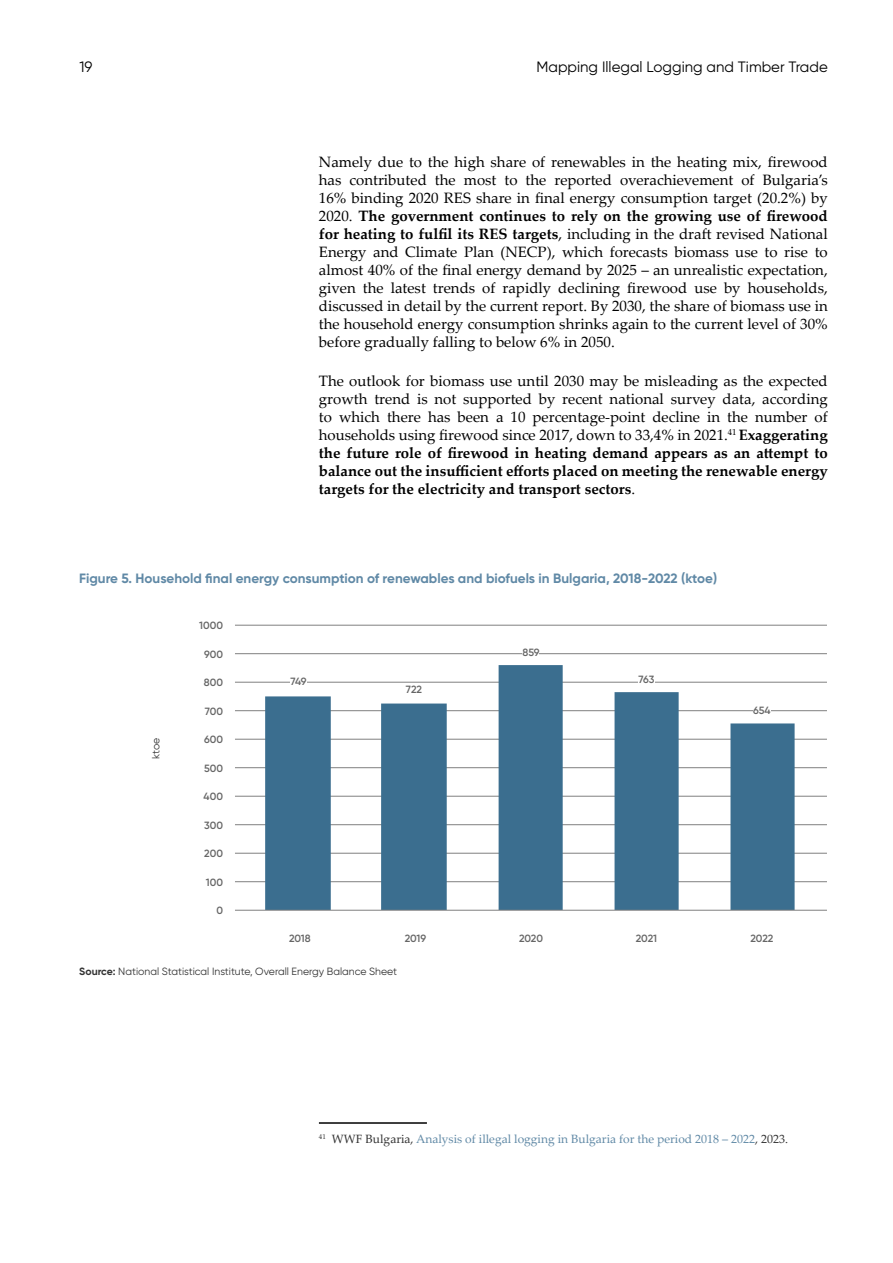
<style>
.page{position:relative;width:893px;height:1263px;background:#fff}
.page>*{position:absolute;margin:0;border:0;box-sizing:border-box;transform-origin:0 0}
.t1{font:15px/18px "Palatino Linotype";color:#000;text-align:justify}
.t2{font:15px "Gilroy";color:#000}
.t3{font:700 13.5px "Gilroy";color:#6089a6}
.t4{font:12px "Palatino Linotype";color:#6089a6}
.t5{font:600 10.5px "Gilroy";letter-spacing:-.005em;color:#666}
.t6{font:10.5px "Gilroy";color:#333}
.s1{font-weight:700}
.s2{color:#333}
</style>
<div class="page">
<hr style="left:319px;top:1122px;width:108px;height:2px;background:#000">
<hr style="left:235px;top:881px;width:592px;height:1px;background:#808080">
<hr style="left:235px;top:853px;width:592px;height:1px;background:#808080">
<hr style="left:235px;top:824px;width:592px;height:1px;background:#808080">
<hr style="left:235px;top:796px;width:592px;height:1px;background:#808080">
<hr style="left:235px;top:767px;width:592px;height:1px;background:#808080">
<hr style="left:235px;top:739px;width:592px;height:1px;background:#808080">
<hr style="left:235px;top:710px;width:592px;height:1px;background:#808080">
<hr style="left:235px;top:682px;width:592px;height:1px;background:#808080">
<hr style="left:235px;top:625px;width:592px;height:1px;background:#808080">
<svg style="left:265px;top:665px;width:530px;height:245px;fill:#3b6e8f"></svg>
<hr style="left:235px;top:910px;width:592px;height:1px;background:#808080">
<div style="left:290px;top:677px;width:17px;height:8px;background:#fff"></div>
<div style="left:406px;top:685px;width:16px;height:8px;background:#fff"></div>
<hr style="left:235px;top:653px;width:592px;height:1px;background:#808080">
<div style="left:522px;top:648px;width:17px;height:8px;background:#fff"></div>
<div style="left:638px;top:675px;width:16px;height:8px;background:#fff"></div>
<div style="left:753px;top:705px;width:18px;height:9px;background:#fff"></div>
<p class="t2" style="left:79px;top:58px;width:15px">19</p>
<p class="t2" style="left:537px;top:58px;width:293px">Mapping Illegal Logging and Timber Trade</p>
<p class="t1" style="left:319px;top:152px;width:510px">Namely due to the high share of renewables in the heating mix, firewood has contributed the most to the reported overachievement of Bulgaria’s 16% binding 2020 RES share in final energy consumption target (20.2%) by 2020. <span class="s1">The government continues to rely on the growing use of firewood for heating to fulfil its RES targets</span>, including in the draft revised National Energy and Climate Plan (NECP), which forecasts biomass use to rise to almost 40% of the final energy demand by 2025 – an unrealistic expectation, given the latest trends of rapidly declining firewood use by households, discussed in detail by the current report. By 2030, the share of biomass use in the household energy consumption shrinks again to the current level of 30% before gradually falling to below 6% in 2050.</p>
<p class="t1" style="left:319px;top:371px;width:510px">The outlook for biomass use until 2030 may be misleading as the expected growth trend is not supported by recent national survey data, according to which there has been a 10 percentage-point decline in the number of households using firewood since 2017, down to 33,4% in 2021.<sup>41</sup> <span class="s1">Exaggerating the future role of firewood in heating demand appears as an attempt to balance out the insufficient efforts placed on meeting the renewable energy targets for the electricity and transport sectors</span>.</p>
<p class="t3" style="left:79px;top:570px;width:639px">Figure 5. Household final energy consumption of renewables and biofuels in Bulgaria, 2018-2022 (ktoe)</p>
<p class="t6" style="left:149px;top:759px;width:23px;rotate:-90deg">ktoe</p>
<p class="t5" style="left:199px;top:619px;width:25px">1000</p>
<p class="t5" style="left:204px;top:648px;width:20px">900</p>
<p class="t5" style="left:204px;top:676px;width:21px">800</p>
<p class="t5" style="left:205px;top:705px;width:20px">700</p>
<p class="t5" style="left:204px;top:733px;width:20px">600</p>
<p class="t5" style="left:204px;top:762px;width:20px">500</p>
<p class="t5" style="left:204px;top:790px;width:21px">400</p>
<p class="t5" style="left:204px;top:819px;width:20px">300</p>
<p class="t5" style="left:204px;top:847px;width:20px">200</p>
<p class="t5" style="left:206px;top:876px;width:19px">100</p>
<p class="t5" style="left:216px;top:904px;width:8px">0</p>
<p class="t5" style="left:290px;top:675px;width:18px">749</p>
<p class="t5" style="left:406px;top:683px;width:18px">722</p>
<p class="t5" style="left:522px;top:646px;width:18px">859</p>
<p class="t5" style="left:638px;top:673px;width:18px">763</p>
<p class="t5" style="left:753px;top:703px;width:19px">654</p>
<p class="t5" style="left:289px;top:931px;width:23px">2018</p>
<p class="t5" style="left:405px;top:931px;width:23px">2019</p>
<p class="t5" style="left:519px;top:931px;width:25px">2020</p>
<p class="t5" style="left:636px;top:931px;width:23px">2021</p>
<p class="t5" style="left:750px;top:931px;width:25px">2022</p>
<p class="t6" style="left:79px;top:965px;width:319px"><span class="s1">Source:</span> National Statistical Institute, Overall Energy Balance Sheet</p>
<p class="t4" style="left:319px;top:1130px;width:471px"><sup>41</sup> <span class="s2">WWF Bulgaria,</span> Analysis of illegal logging in Bulgaria for the period 2018 – 2022<span class="s2">, 2023.</span></p>
</div>
